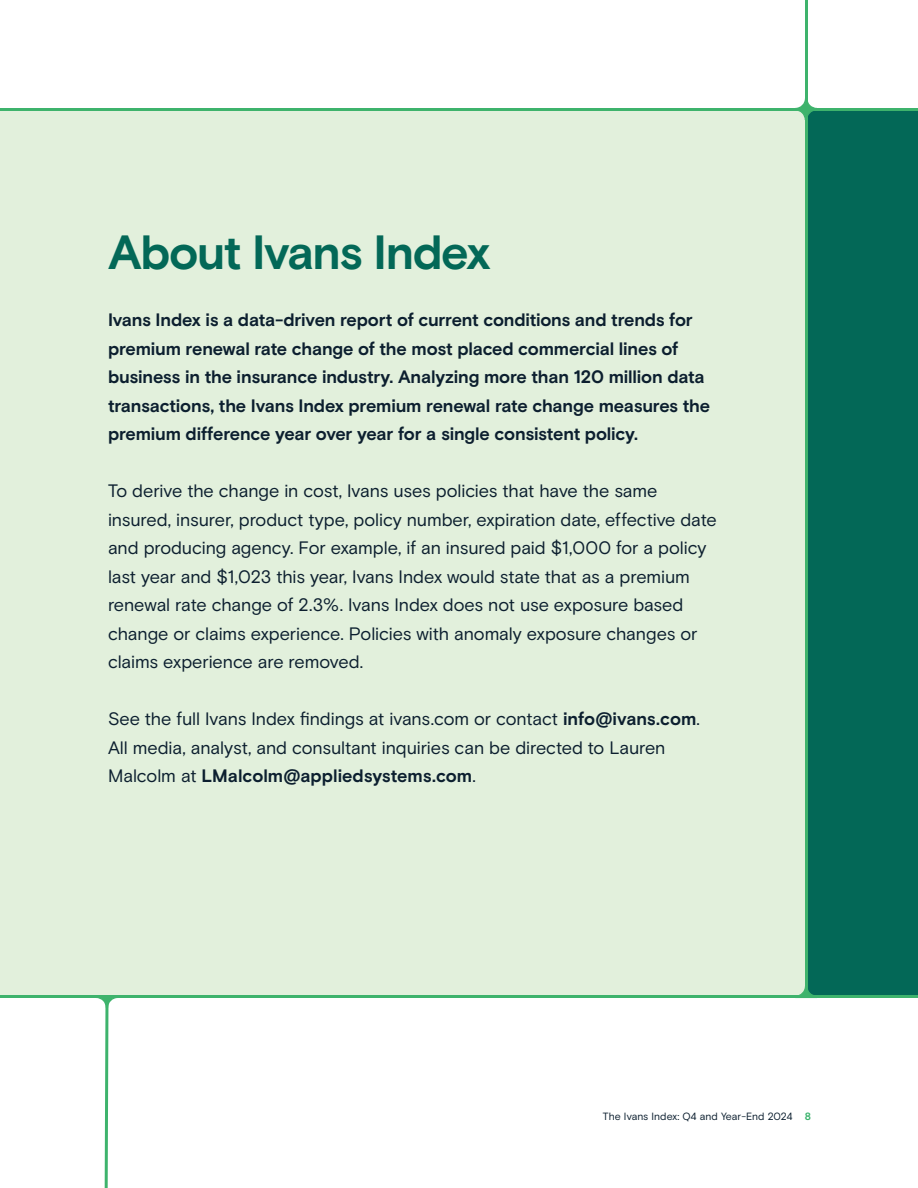
<style>
.page{position:relative;width:918px;height:1188px;background:#fff}
.page>*{position:absolute;margin:0;border:0;box-sizing:border-box;transform-origin:0 0}
.t1{font:700 48px "Basis Grotesque";letter-spacing:-.035em;color:#036857}
.t2{font:18px/28.5px "Basis Grotesque";letter-spacing:-.005em;color:#0c1f2f}
.t3{font:700 18px/28.5px "Basis Grotesque";letter-spacing:-.01em;color:#0c1f2f}
.t4{font:10.5px "Basis Grotesque";color:#0c1f2f}
.s1{font-weight:700}
.s2{font-weight:700;color:#3bb36d}
</style>
<div class="page">
<div style="left:806px;top:108px;width:112px;height:888px;background:#036857"></div>
<div style="left:0;top:108px;width:807px;height:889px;background:#e2f0dc"></div>
<hr style="left:805px;top:0;width:3px;height:998px;background:#3eb36c">
<hr style="left:0;top:996px;width:918px;height:2px;background:#3eb36c">
<hr style="left:0;top:108px;width:918px;height:2px;background:#3eb36c">
<svg style="left:795px;top:98px;width:22px;height:22px"></svg>
<svg style="left:795px;top:986px;width:22px;height:10px"></svg>
<svg style="left:97px;top:998px;width:20px;height:190px"></svg>
<h1 class="t1" style="left:108px;top:224px;width:384px">About Ivans Index</h1>
<p class="t3" style="left:108px;top:307px;width:604px">Ivans Index is a data-driven report of current conditions and trends for premium renewal rate change of the most placed commercial lines of business in the insurance industry. Analyzing more than 120 million data transactions, the Ivans Index premium renewal rate change measures the premium difference year over year for a single consistent policy.</p>
<p class="t2" style="left:108px;top:477px;width:610px">To derive the change in cost, Ivans uses policies that have the same insured, insurer, product type, policy number, expiration date, effective date and producing agency. For example, if an insured paid $1,000 for a policy last year and $1,023 this year, Ivans Index would state that as a premium renewal rate change of 2.3%. Ivans Index does not use exposure based change or claims experience. Policies with anomaly exposure changes or claims experience are removed.</p>
<p class="t2" style="left:108px;top:705px;width:593px">See the full Ivans Index findings at ivans.com or contact <span class="s1">info@ivans.com</span>.<br>All media, analyst, and consultant inquiries can be directed to Lauren<br>Malcolm at <span class="s1">LMalcolm@appliedsystems.com</span>.</p>
<p class="t4" style="left:603px;top:1110px;width:210px">The Ivans Index: Q4 and Year-End 2024 <span class="s2">8</span></p>
</div>
